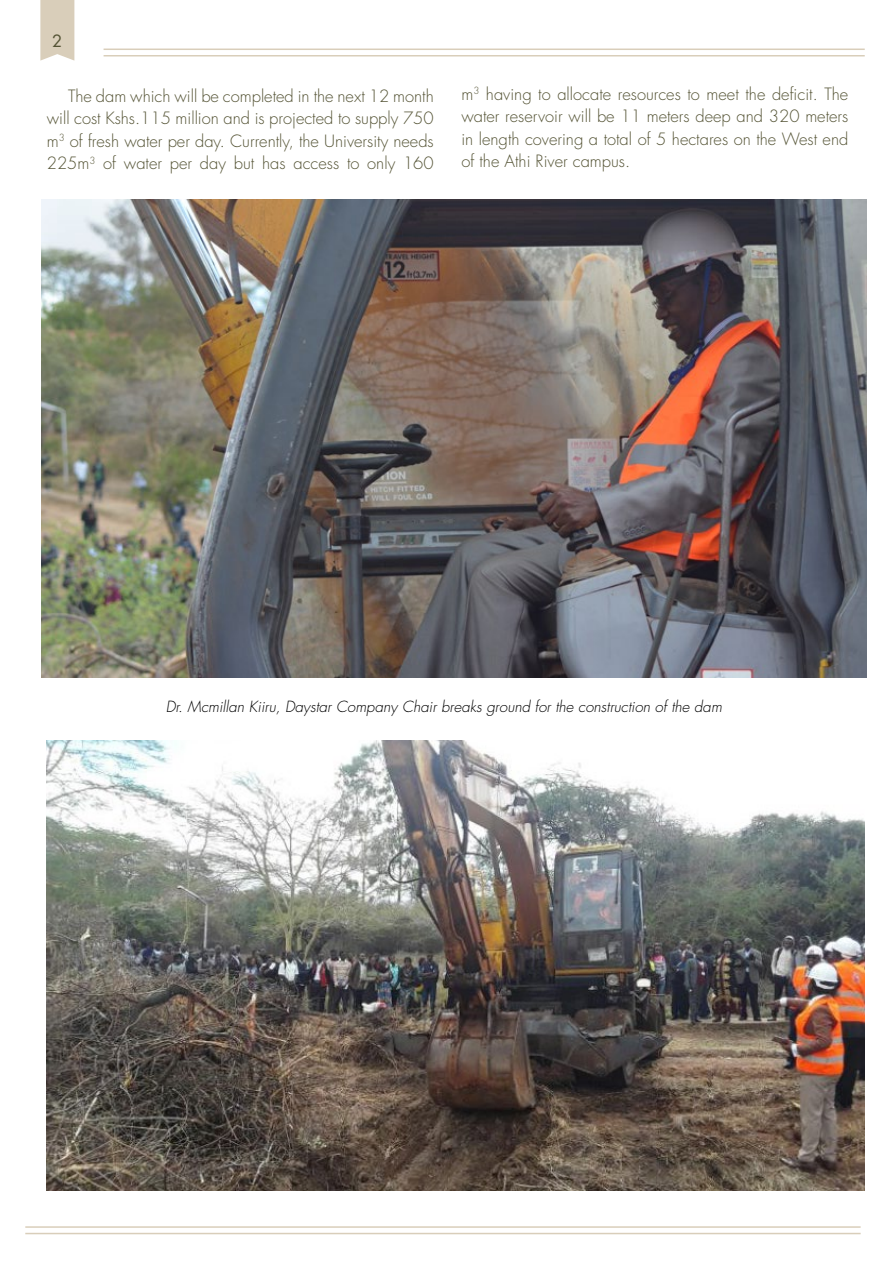
<style>
.page{position:relative;width:893px;height:1263px;background:#fff}
.page>*{position:absolute;margin:0;border:0;box-sizing:border-box;transform-origin:0 0}
.t1{font:300 16.5px/22.5px "Futura";color:#545334;text-align:justify}
.t2{font:16.5px "Futura";color:#545334}
.t3{font:italic 300 15px "Futura";color:#000}
</style>
<div class="page">
<hr style="left:104px;top:55px;width:761px;height:1px;background:#d9ceba">
<hr style="left:104px;top:49px;width:761px;height:1px;background:#d9ceba">
<hr style="left:25px;top:1226px;width:836px;height:2px;background:#d9ceba">
<hr style="left:25px;top:1233px;width:836px;height:1px;background:#d9ceba">
<svg style="left:40px;top:0;width:34px;height:61px;background:#dbd1be"></svg>
<img style="left:47px;top:740px;width:818px;height:451px">
<img style="left:41px;top:200px;width:826px;height:477px">
<p class="t2" style="left:52px;top:30px;width:12px">2</p>
<p class="t1" style="left:47px;top:85px;width:388px;text-indent:21px">The dam which will be completed in the next 12 month will cost Kshs.115 million and is projected to supply 750 m<sup>3</sup> of fresh water per day. Currently, the University needs 225m<sup>3</sup> of water per day but has access to only 160</p>
<p class="t1" style="left:461px;top:83px;width:388px">m<sup>3</sup> having to allocate resources to meet the deficit. The water reservoir will be 11 meters deep and 320 meters in length covering a total of 5 hectares on the West end of the Athi River campus.</p>
<p class="t3" style="left:166px;top:698px;width:558px">Dr. Mcmillan Kiiru, Daystar Company Chair breaks ground for the construction of the dam</p>
</div>
